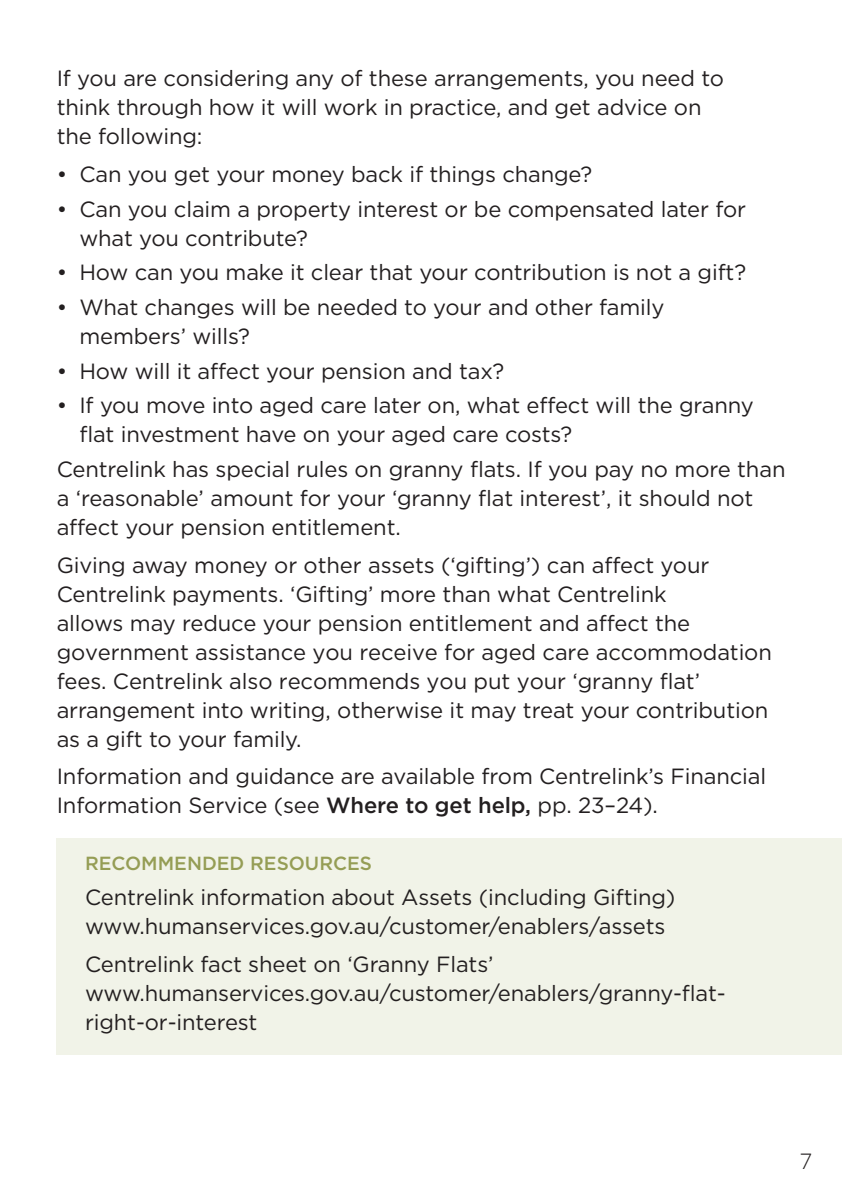
<style>
.page{position:relative;width:842px;height:1191px;background:#fff}
.page>*{position:absolute;margin:0;border:0;box-sizing:border-box;transform-origin:0 0}
.body{font:22px/29px "Gotham";letter-spacing:-.005em;color:#231f20}
.body_indent{font:22px/29px "Gotham";letter-spacing:-.005em;color:#231f20}
.body-2{font:300 22px "Gotham";color:#231f20}
.sub_3{font:500 19px "Gotham";color:#959d55}
.s1{font-weight:500}
</style>
<div class="page">
<div style="left:57px;top:838px;width:785px;height:216px;background:#f1f3e8"></div>
<p class="body" style="left:57px;top:64px;width:669px">If you are considering any of these arrangements, you need to think through how it will work in practice, and get advice on the following:</p>
<p class="body_indent" style="left:57px;top:159px;width:537px">• Can you get your money back if things change?</p>
<p class="body_indent" style="left:79px;top:194px;width:668px;text-indent:-23px">• Can you claim a property interest or be compensated later for what you contribute?</p>
<p class="body_indent" style="left:57px;top:258px;width:691px">• How can you make it clear that your contribution is not a gift?</p>
<p class="body_indent" style="left:79px;top:292px;width:586px;text-indent:-23px">• What changes will be needed to your and other family members’ wills?</p>
<p class="body_indent" style="left:57px;top:356px;width:449px">• How will it affect your pension and tax?</p>
<p class="body_indent" style="left:79px;top:391px;width:676px;text-indent:-23px">• If you move into aged care later on, what effect will the granny flat investment have on your aged care costs?</p>
<p class="body" style="left:57px;top:454px;width:730px">Centrelink has special rules on granny flats. If you pay no more than a ‘reasonable’ amount for your ‘granny flat interest’, it should not affect your pension entitlement.</p>
<p class="body" style="left:57px;top:550px;width:717px">Giving away money or other assets (‘gifting’) can affect your Centrelink payments. ‘Gifting’ more than what Centrelink<br>allows may reduce your pension entitlement and affect the government assistance you receive for aged care accommodation fees. Centrelink also recommends you put your ‘granny flat’ arrangement into writing, otherwise it may treat your contribution as a gift to your family.</p>
<p class="body" style="left:57px;top:761px;width:711px">Information and guidance are available from Centrelink’s Financial<br>Information Service (see <span class="s1">Where to get help,</span> pp. 23–24).</p>
<p class="sub_3" style="left:85px;top:853px;width:288px">RECOMMENDED RESOURCES</p>
<p class="body" style="left:85px;top:882px;width:592px">Centrelink information about Assets (including Gifting) www.humanservices.gov.au/customer/enablers/assets</p>
<p class="body" style="left:85px;top:949px;width:642px">Centrelink fact sheet on ‘Granny Flats’ www.humanservices.gov.au/customer/enablers/granny-flat&shy;right-or-interest</p>
<p class="body-2" style="left:799px;top:1149px;width:14px">7</p>
</div>
